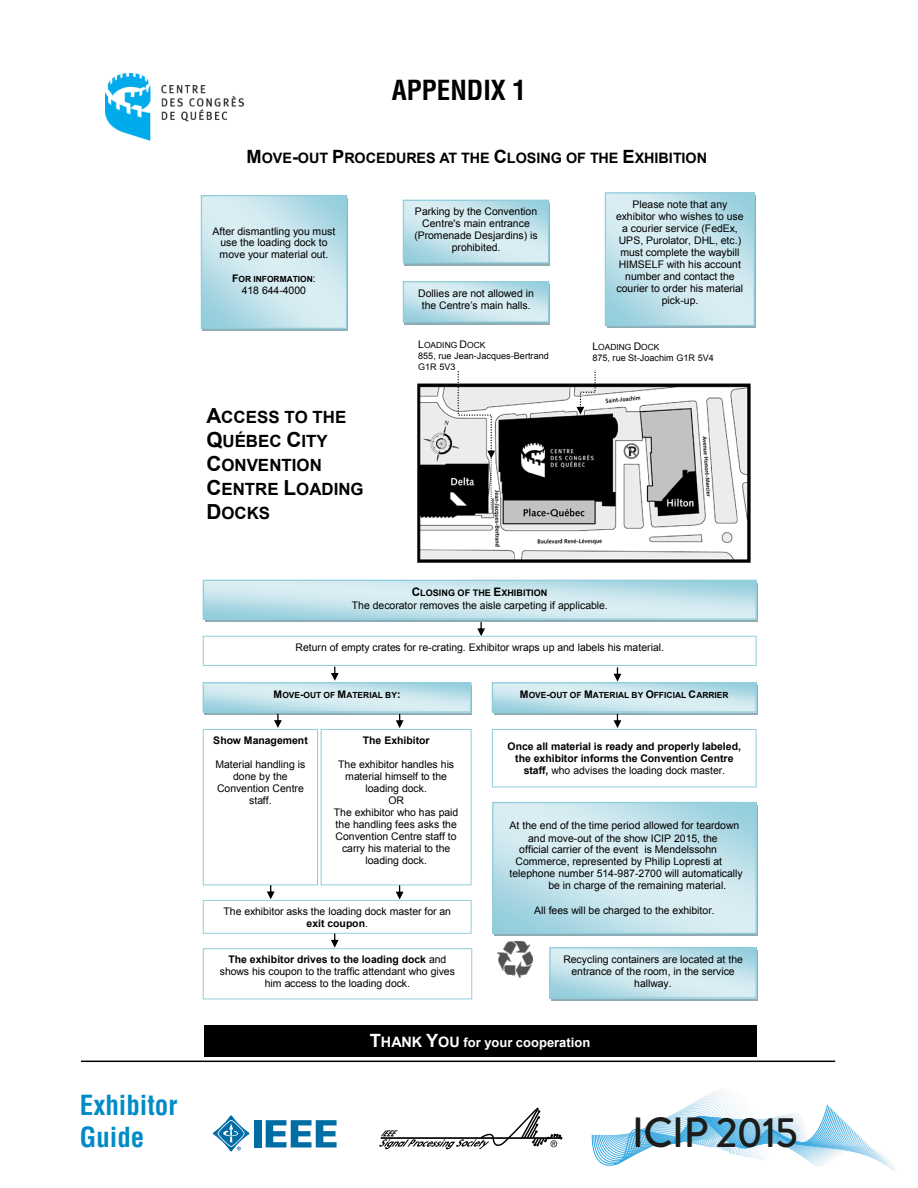
<style>
.page{position:relative;width:918px;height:1188px;background:#fff}
.page>*{position:absolute;margin:0;border:0;box-sizing:border-box;transform-origin:0 0}
.t1{font:500 42.3px "Brandon Grotesque";letter-spacing:-.025em;color:#1c1c1a}
.t2{font:700 condensed 27px/32.4px "Helvetica LT Std";color:#008bc7}
.t3{font:700 condensed 27px "Helvetica LT Std";color:#000}
.t4{font:700 16.8px/24px "Arial";color:#000}
.t5{font:700 14.4px "Arial";letter-spacing:-.005em;color:#000}
.t6{font:700 12.9px "Arial";color:#fff}
.t7{font:10.5px/12px "Arial";letter-spacing:-.005em;color:#000;text-align:center}
.t8{font:700 10.5px/12.3px "Arial";color:#000;text-align:center}
.t9{font:10.5px "Arial";color:#000}
.t10{font:9px/10.5px "Arial";color:#000}
.t11{font:700 9px "Arial";color:#000}
.t12{font:700 8.4px "Arial";color:#000}
.t13{font:8.4px "Arial";color:#000}
.s1{font-size:18.3px}
.s2{font-size:10.5px}
.s3{font-weight:400;font-size:10.5px}
.s4{font-size:20.7px}
.s5{font-size:11.7px}
.s6{font-weight:700}
.s7{font-weight:400}
.s8{font-style:inherit}
.s9{font-size:14.4px}
</style>
<div class="page">
<hr style="left:81px;top:1061px;width:754px;height:1px;background:#000">
<svg style="left:591px;top:1091px;width:304px;height:79px"></svg>
<svg style="left:379px;top:1108px;width:183px;height:41px"></svg>
<div style="left:254px;top:1120px;width:8px;height:27px;background:#006da5"></div>
<svg style="left:266px;top:1120px;width:71px;height:27px"></svg>
<svg style="left:213px;top:1115px;width:36px;height:36px"></svg>
<img style="left:497px;top:941px;width:36px;height:37px">
<img style="left:417px;top:384px;width:334px;height:178px">
<img style="left:106px;top:73px;width:138px;height:68px">
<svg style="left:577px;top:370px;width:19px;height:45px"></svg>
<svg style="left:458px;top:371px;width:37px;height:139px"></svg>
<div style="left:607px;top:196px;width:149px;height:132px;background:#8fb6c0"></div>
<svg style="left:607px;top:194px;width:146px;height:130px;background:#c7e4ec"></svg>
<div style="left:605px;top:192px;width:150px;height:134px;border:1px solid #92cddc"></div>
<div style="left:203px;top:198px;width:145px;height:133px;background:#8fadb5"></div>
<svg style="left:203px;top:197px;width:142px;height:130px;background:#c7e4ec"></svg>
<div style="left:201px;top:195px;width:146px;height:134px;border:1px solid #92cddc"></div>
<div style="left:405px;top:284px;width:145px;height:41px;background:#8fabb3"></div>
<svg style="left:405px;top:283px;width:142px;height:38px;background:#c7e5ec"></svg>
<div style="left:403px;top:281px;width:146px;height:42px;border:1px solid #92cddc"></div>
<div style="left:405px;top:203px;width:145px;height:62px;background:#90bac5"></div>
<svg style="left:405px;top:202px;width:142px;height:59px;background:#c7e5ec"></svg>
<div style="left:403px;top:200px;width:146px;height:63px;border:1px solid #92cddc"></div>
<div style="left:204px;top:1025px;width:553px;height:31px;background:#000"></div>
<div style="left:203px;top:900px;width:268px;height:33px;border:1px solid #92cddc"></div>
<svg style="left:477px;top:622px;width:8px;height:14px"></svg>
<div style="left:203px;top:949px;width:269px;height:50px;border:1px solid #92cddc"></div>
<div style="left:492px;top:729px;width:264px;height:58px;border:1px solid #92cddc"></div>
<svg style="left:494px;top:804px;width:261px;height:128px;background:#c7e4ec"></svg>
<div style="left:492px;top:802px;width:265px;height:132px;border:1px solid #92cddc"></div>
<div style="left:205px;top:583px;width:552px;height:39px;background:#8fabb3"></div>
<svg style="left:205px;top:582px;width:550px;height:36px;background:#c7e5ec"></svg>
<div style="left:203px;top:580px;width:554px;height:40px;border:1px solid #92cddc"></div>
<div style="left:203px;top:636px;width:553px;height:30px;border:1px solid #92cddc"></div>
<div style="left:203px;top:729px;width:115px;height:156px;border:1px solid #92cddc"></div>
<div style="left:321px;top:729px;width:150px;height:156px;border:1px solid #92cddc"></div>
<div style="left:205px;top:685px;width:267px;height:30px;background:#8fabb3"></div>
<svg style="left:205px;top:684px;width:265px;height:27px;background:#c7e5ec"></svg>
<div style="left:203px;top:682px;width:269px;height:31px;border:1px solid #92cddc"></div>
<div style="left:494px;top:685px;width:263px;height:30px;background:#8fabb3"></div>
<svg style="left:494px;top:684px;width:261px;height:27px;background:#c7e5ec"></svg>
<div style="left:492px;top:682px;width:265px;height:31px;border:1px solid #92cddc"></div>
<svg style="left:331px;top:667px;width:8px;height:14px"></svg>
<svg style="left:614px;top:667px;width:7px;height:15px"></svg>
<svg style="left:274px;top:714px;width:8px;height:14px"></svg>
<svg style="left:396px;top:714px;width:8px;height:14px"></svg>
<svg style="left:614px;top:714px;width:7px;height:14px"></svg>
<svg style="left:267px;top:885px;width:8px;height:14px"></svg>
<svg style="left:396px;top:885px;width:8px;height:15px"></svg>
<svg style="left:331px;top:933px;width:8px;height:15px"></svg>
<div style="left:551px;top:950px;width:206px;height:51px;background:#8fabb3"></div>
<svg style="left:551px;top:949px;width:204px;height:48px;background:#c7e4ec"></svg>
<div style="left:549px;top:947px;width:208px;height:52px;border:1px solid #92cddc"></div>
<h2 class="t2" style="left:80px;top:1088px;width:99px">Exhibitor<br>Guide</h2>
<h2 class="t3" style="left:392px;top:74px;width:136px">APPENDIX 1</h2>
<h3 class="t5" style="left:246px;top:148px;width:462px"><span class="s1">M</span>OVE<span class="s1">-</span>OUT <span class="s1">P</span>ROCEDURES AT THE <span class="s1">C</span>LOSING OF THE <span class="s1">E</span>XHIBITION</h3>
<p class="t7" style="left:414px;top:206px;width:125px">Parking by the Convention<br>Centre's main entrance (Promenade Desjardins) is prohibited.</p>
<p class="t7" style="left:213px;top:225px;width:124px">After dismantling you must use the loading dock to move your material out.</p>
<p class="t12" style="left:232px;top:274px;width:85px"><span class="s2">F</span>OR INFORMATION<span class="s3">:</span></p>
<p class="t7" style="left:242px;top:285px;width:66px">418 644-4000</p>
<p class="t7" style="left:418px;top:287px;width:117px">Dollies are not allowed in the Centre’s main halls.</p>
<h3 class="t4" style="left:206px;top:406px;width:159px"><span class="s4">A</span>CCESS TO THE<br><span class="s4">Q</span>UÉBEC <span class="s4">C</span>ITY<br><span class="s4">C</span>ONVENTION<br><span class="s4">C</span>ENTRE <span class="s4">L</span>OADING<br><span class="s4">D</span>OCKS</h3>
<p class="t13" style="left:418px;top:340px;width:69px"><span class="s2">L</span>OADING <span class="s2">D</span>OCK</p>
<p class="t10" style="left:418px;top:351px;width:132px">855, rue Jean-Jacques-Bertrand<br>G1R 5V3</p>
<p class="t7" style="left:616px;top:198px;width:129px">Please note that any exhibitor who wishes to use a courier service (FedEx,<br>UPS, Purolator, DHL, etc.) must complete the waybill<br>HIMSELF with his account number and contact the courier to order his material pick-up.</p>
<p class="t13" style="left:592px;top:341px;width:69px"><span class="s2">L</span>OADING <span class="s2">D</span>OCK</p>
<p class="t10" style="left:592px;top:352px;width:123px">875, rue St-Joachim G1R 5V4</p>
<p class="t11" style="left:412px;top:587px;width:137px"><span class="s5">C</span>LOSING OF THE <span class="s5">E</span>XHIBITION</p>
<p class="t7" style="left:352px;top:599px;width:257px">The decorator removes the aisle carpeting if applicable.</p>
<p class="t7" style="left:296px;top:641px;width:370px">Return of empty crates for re-crating. Exhibitor wraps up and labels his material.</p>
<p class="t12" style="left:273px;top:689px;width:129px"><span class="s2">M</span>OVE<span class="s2">-</span>OUT OF <span class="s2">M</span>ATERIAL BY<span class="s2">:</span></p>
<p class="t12" style="left:520px;top:689px;width:210px"><span class="s2">M</span>OVE<span class="s2">-</span>OUT OF <span class="s2">M</span>ATERIAL BY <span class="s2">O</span>FFICIAL <span class="s2">C</span>ARRIER</p>
<p class="t8" style="left:213px;top:734px;width:96px">Show Management</p>
<p class="t7" style="left:216px;top:758px;width:91px">Material handling is done by the<br>Convention Centre staff.</p>
<p class="t8" style="left:363px;top:734px;width:68px">The Exhibitor</p>
<p class="t7" style="left:334px;top:758px;width:126px">The exhibitor handles his material himself to the loading dock.<br>OR<br>The exhibitor who has paid the handling fees asks the<br>Convention Centre staff to carry his material to the loading dock.</p>
<p class="t7" style="left:223px;top:905px;width:229px">The exhibitor asks the loading dock master for an <span class="s6">exit coupon</span>.</p>
<p class="t7" style="left:220px;top:953px;width:237px"><span class="s6">The exhibitor drives to the loading dock</span> and shows his coupon to the traffic attendant who gives him access to the loading dock.</p>
<p class="t8" style="left:508px;top:740px;width:235px">Once all material is ready and properly labeled, the exhibitor informs the Convention Centre staff, <span class="s7">who advises the loading dock master.</span></p>
<p class="t7" style="left:510px;top:820px;width:231px">At the end of the time period allowed for teardown</p>
<p class="t7" style="left:528px;top:832px;width:191px">and move-out of the show IC<span class="s8">IP</span> 2015, the</p>
<p class="t7" style="left:519px;top:844px;width:199px">official carrier of the event <span class="s8">is Mendelssohn</span></p>
<p class="t9" style="left:516px;top:855px;width:208px">Commerce<span class="s8">, represented by</span> Philip Lopresti <span class="s8">at</span></p>
<p class="t7" style="left:509px;top:868px;width:235px">telephone number <span class="s8">514</span>-<span class="s8">987</span>-<span class="s8">2700</span> will automatically</p>
<p class="t7" style="left:548px;top:880px;width:179px">be in charge of the remaining material.</p>
<p class="t7" style="left:534px;top:904px;width:182px">All fees will be charged to the exhibitor.</p>
<p class="t7" style="left:563px;top:953px;width:181px">Recycling containers are located at the entrance of the room, in the service hallway.</p>
<p class="t6" style="left:370px;top:1034px;width:222px"><span class="s1">T</span><span class="s9">HANK</span> <span class="s1">Y</span><span class="s9">OU</span> for your cooperation</p>
<h1 class="t1" style="left:632px;top:1103px;width:168px">ICIP 2015</h1>
</div>
